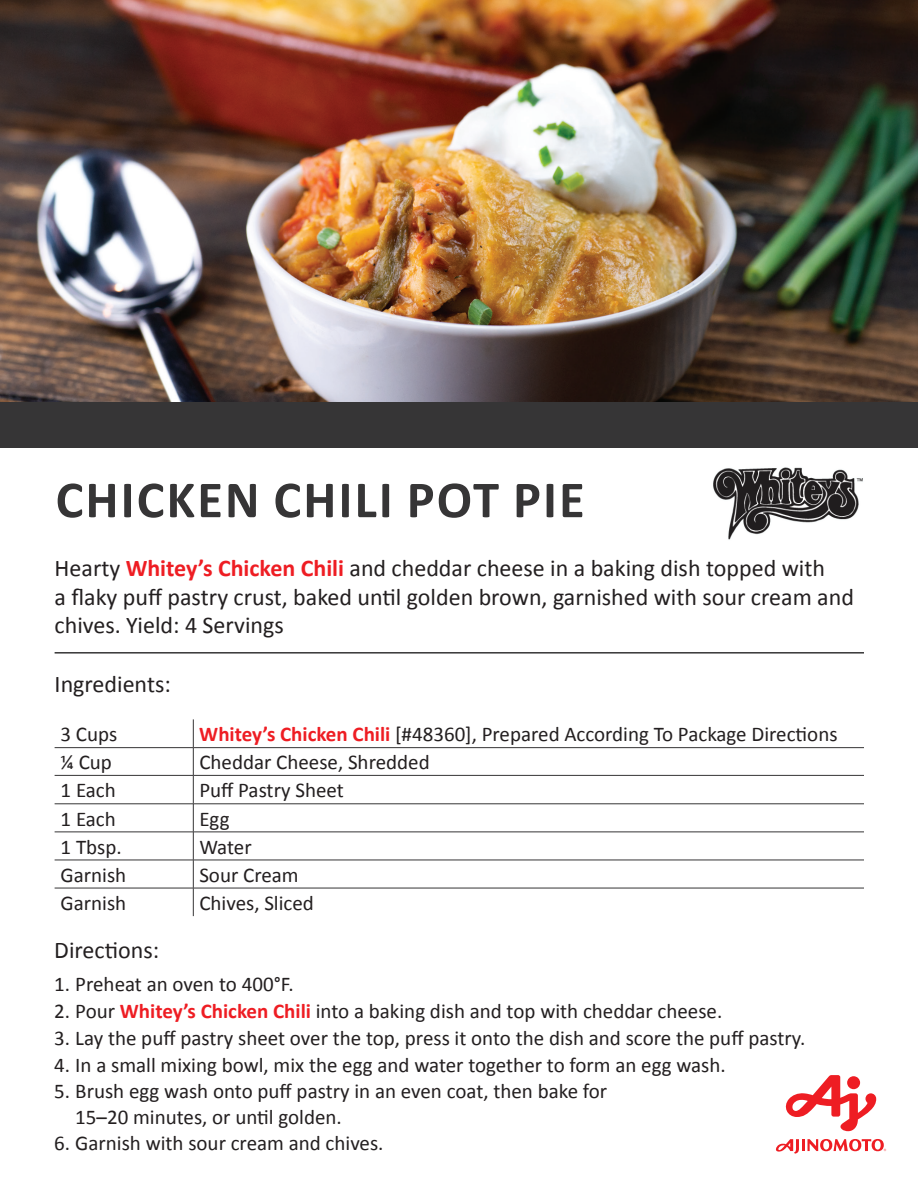
<style>
.page{position:relative;width:918px;height:1188px;background:#fff}
.page>*{position:absolute;margin:0;border:0;box-sizing:border-box;transform-origin:0 0}
.t1{font:700 52.5px "Calibri";letter-spacing:.04em;color:#363536}
.t2{font:24px/28.8px "Calibri";color:#231f20}
.t3{font:21px/25.2px "Calibri";color:#231f20}
.s1{font-weight:700;color:#ee1d23}
</style>
<div class="page">
<img style="left:0;top:0;width:918px;height:402px">
<div style="left:0;top:402px;width:918px;height:46px;background:#363536"></div>
<hr style="left:55px;top:747px;width:138px;height:1px;background:#363536">
<hr style="left:193px;top:747px;width:671px;height:1px;background:#363536">
<hr style="left:55px;top:775px;width:138px;height:1px;background:#363536">
<hr style="left:193px;top:775px;width:671px;height:1px;background:#363536">
<hr style="left:55px;top:804px;width:138px;height:1px;background:#363536">
<hr style="left:193px;top:804px;width:671px;height:1px;background:#363536">
<hr style="left:55px;top:832px;width:138px;height:1px;background:#363536">
<hr style="left:193px;top:832px;width:671px;height:1px;background:#363536">
<hr style="left:55px;top:860px;width:138px;height:1px;background:#363536">
<hr style="left:193px;top:860px;width:671px;height:1px;background:#363536">
<hr style="left:55px;top:888px;width:138px;height:1px;background:#363536">
<hr style="left:193px;top:888px;width:671px;height:1px;background:#363536">
<svg style="left:193px;top:719px;width:1px;height:197px"></svg>
<hr style="left:55px;top:652px;width:809px;height:2px;background:#363536">
<img style="left:713px;top:467px;width:150px;height:73px">
<svg style="left:776px;top:1075px;width:111px;height:79px"></svg>
<h1 class="t1" style="left:56px;top:467px;width:531px">CHICKEN CHILI POT PIE</h1>
<p class="t2" style="left:55px;top:552px;width:801px">Hearty <span class="s1">Whitey’s Chicken Chili</span> and cheddar cheese in a baking dish topped with<br>a flaky puff pastry crust, baked until golden brown, garnished with sour cream and chives. Yield: 4 Servings</p>
<p class="t2" style="left:55px;top:668px;width:118px">Ingredients:</p>
<p class="t3" style="left:61px;top:721px;width:58px">3 Cups</p>
<p class="t3" style="left:199px;top:721px;width:640px"><span class="s1">Whitey’s Chicken Chili</span> [#48360], Prepared According To Package Directions</p>
<p class="t3" style="left:61px;top:749px;width:53px">¼ Cup</p>
<p class="t3" style="left:199px;top:749px;width:232px">Cheddar Cheese, Shredded</p>
<p class="t3" style="left:61px;top:777px;width:57px">1 Each</p>
<p class="t3" style="left:199px;top:777px;width:146px">Puff Pastry Sheet</p>
<p class="t3" style="left:61px;top:805px;width:57px">1 Each</p>
<p class="t3" style="left:199px;top:805px;width:32px">Egg</p>
<p class="t3" style="left:61px;top:833px;width:63px">1 Tbsp.</p>
<p class="t3" style="left:199px;top:833px;width:54px">Water</p>
<p class="t3" style="left:61px;top:861px;width:67px">Garnish</p>
<p class="t3" style="left:199px;top:861px;width:101px">Sour Cream</p>
<p class="t3" style="left:61px;top:889px;width:67px">Garnish</p>
<p class="t3" style="left:199px;top:889px;width:116px">Chives, Sliced</p>
<p class="t2" style="left:54px;top:934px;width:106px">Directions:</p>
<p class="t3" style="left:54px;top:971px;width:241px">1. Preheat an oven to 400°F.</p>
<p class="t3" style="left:54px;top:997px;width:670px">2. Pour <span class="s1">Whitey’s Chicken Chili</span> into a baking dish and top with cheddar cheese.</p>
<p class="t3" style="left:54px;top:1024px;width:752px">3. Lay the puff pastry sheet over the top, press it onto the dish and score the puff pastry.</p>
<p class="t3" style="left:54px;top:1051px;width:673px">4. In a small mixing bowl, mix the egg and water together to form an egg wash.</p>
<p class="t3" style="left:75px;top:1078px;width:533px;text-indent:-21px">5. Brush egg wash onto puff pastry in an even coat, then bake for<br>15–20 minutes, or until golden.</p>
<p class="t3" style="left:54px;top:1130px;width:331px">6. Garnish with sour cream and chives.</p>
</div>
